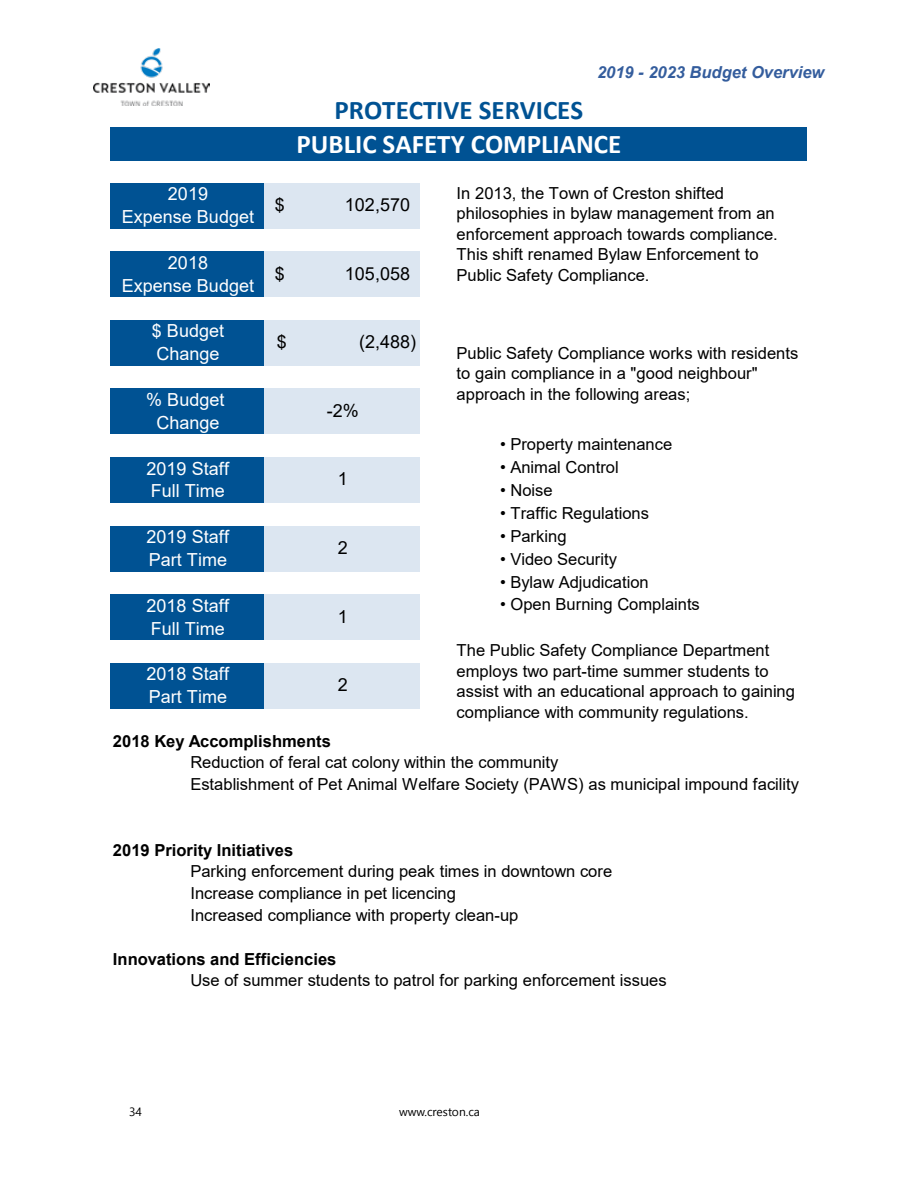
<style>
.page{position:relative;width:918px;height:1188px;background:#fff}
.page>*{position:absolute;margin:0;border:0;box-sizing:border-box;transform-origin:0 0}
.t1{font:700 27px "Calibri";color:#fff}
.t2{font:700 27px "Calibri";color:#005293}
.t3{font:18px "Arial";letter-spacing:.005em;color:#fff}
.t4{font:18px "Arial";letter-spacing:.005em;color:#000}
.t5{font:16.5px/20.5px "Arial";color:#000}
.t6{font:700 16.5px "Arial";color:#000}
.t7{font:italic 700 16.5px "Arial";color:#345d9d}
.t8{font:12px "Leelawadee";color:#000}
</style>
<div class="page">
<img style="left:94px;top:48px;width:116px;height:58px">
<div style="left:111px;top:127px;width:696px;height:34px;background:#005293"></div>
<div style="left:111px;top:183px;width:154px;height:46px;background:#005293"></div>
<div style="left:265px;top:183px;width:155px;height:46px;background:#dce6f1"></div>
<div style="left:111px;top:251px;width:154px;height:46px;background:#005293"></div>
<div style="left:265px;top:251px;width:155px;height:46px;background:#dce6f1"></div>
<div style="left:111px;top:320px;width:154px;height:46px;background:#005293"></div>
<div style="left:265px;top:320px;width:155px;height:46px;background:#dce6f1"></div>
<div style="left:111px;top:388px;width:154px;height:46px;background:#005293"></div>
<div style="left:265px;top:388px;width:155px;height:46px;background:#dce6f1"></div>
<div style="left:111px;top:457px;width:154px;height:46px;background:#005293"></div>
<div style="left:265px;top:457px;width:155px;height:46px;background:#dce6f1"></div>
<div style="left:111px;top:526px;width:154px;height:46px;background:#005293"></div>
<div style="left:265px;top:526px;width:155px;height:46px;background:#dce6f1"></div>
<div style="left:111px;top:594px;width:154px;height:46px;background:#005293"></div>
<div style="left:265px;top:594px;width:155px;height:46px;background:#dce6f1"></div>
<div style="left:111px;top:663px;width:154px;height:46px;background:#005293"></div>
<div style="left:265px;top:663px;width:155px;height:46px;background:#dce6f1"></div>
<p class="t7" style="left:597px;top:61px;width:229px">2019 - 2023 Budget Overview</p>
<h1 class="t2" style="left:335px;top:91px;width:250px">PROTECTIVE SERVICES</h1>
<h1 class="t1" style="left:297px;top:125px;width:326px">PUBLIC SAFETY COMPLIANCE</h1>
<p class="t5" style="left:457px;top:183px;width:323px">In 2013, the Town of Creston shifted philosophies in bylaw management from an enforcement approach towards compliance.<br>This shift renamed Bylaw Enforcement to Public Safety Compliance.</p>
<p class="t3" style="left:168px;top:181px;width:42px">2019</p>
<p class="t4" style="left:275px;top:192px;width:12px">$</p>
<p class="t4" style="left:345px;top:192px;width:67px">102,570</p>
<p class="t3" style="left:122px;top:204px;width:134px">Expense Budget</p>
<p class="t3" style="left:168px;top:250px;width:42px">2018</p>
<p class="t4" style="left:275px;top:261px;width:12px">$</p>
<p class="t4" style="left:345px;top:261px;width:67px">105,058</p>
<p class="t3" style="left:122px;top:273px;width:134px">Expense Budget</p>
<p class="t3" style="left:152px;top:319px;width:74px">$ Budget</p>
<p class="t4" style="left:277px;top:330px;width:12px">$</p>
<p class="t4" style="left:359px;top:330px;width:59px">(2,488)</p>
<p class="t3" style="left:156px;top:341px;width:65px">Change</p>
<p class="t5" style="left:457px;top:343px;width:343px">Public Safety Compliance works with residents to gain compliance in a "good neighbour" approach in the following areas;</p>
<p class="t3" style="left:146px;top:387px;width:80px">% Budget</p>
<p class="t4" style="left:327px;top:398px;width:34px">-2%</p>
<p class="t3" style="left:156px;top:410px;width:65px">Change</p>
<p class="t5" style="left:500px;top:434px;width:174px">• Property maintenance</p>
<p class="t5" style="left:500px;top:457px;width:120px">• Animal Control</p>
<p class="t3" style="left:146px;top:456px;width:84px">2019 Staff</p>
<p class="t4" style="left:338px;top:467px;width:12px">1</p>
<p class="t3" style="left:151px;top:479px;width:76px">Full Time</p>
<p class="t5" style="left:500px;top:480px;width:54px">• Noise</p>
<p class="t3" style="left:146px;top:524px;width:84px">2019 Staff</p>
<p class="t3" style="left:149px;top:547px;width:80px">Part Time</p>
<p class="t3" style="left:146px;top:593px;width:84px">2018 Staff</p>
<p class="t3" style="left:151px;top:616px;width:76px">Full Time</p>
<p class="t4" style="left:338px;top:535px;width:12px">2</p>
<p class="t4" style="left:338px;top:604px;width:12px">1</p>
<p class="t3" style="left:146px;top:662px;width:84px">2018 Staff</p>
<p class="t3" style="left:149px;top:684px;width:80px">Part Time</p>
<p class="t6" style="left:113px;top:729px;width:219px">2018 Key Accomplishments</p>
<p class="t4" style="left:338px;top:673px;width:12px">2</p>
<p class="t5" style="left:500px;top:503px;width:150px">• Traffic Regulations</p>
<p class="t5" style="left:500px;top:526px;width:68px">• Parking</p>
<p class="t5" style="left:500px;top:549px;width:118px">• Video Security</p>
<p class="t5" style="left:500px;top:571px;width:150px">• Bylaw Adjudication</p>
<p class="t5" style="left:500px;top:594px;width:201px">• Open Burning Complaints</p>
<p class="t5" style="left:457px;top:640px;width:340px">The Public Safety Compliance Department employs two part-time summer students to assist with an educational approach to gaining compliance with community regulations.</p>
<p class="t5" style="left:190px;top:752px;width:610px;line-height:21.8px">Reduction of feral cat colony within the community<br>Establishment of Pet Animal Welfare Society (PAWS) as municipal impound facility</p>
<p class="t6" style="left:113px;top:838px;width:182px">2019 Priority Initiatives</p>
<p class="t5" style="left:190px;top:861px;width:423px;line-height:21.8px">Parking enforcement during peak times in downtown core<br>Increase compliance in pet licencing<br>Increased compliance with property clean-up</p>
<p class="t6" style="left:113px;top:947px;width:225px">Innovations and Efficiencies</p>
<p class="t5" style="left:190px;top:970px;width:478px">Use of summer students to patrol for parking enforcement issues</p>
<p class="t8" style="left:129px;top:1105px;width:14px">34</p>
<p class="t8" style="left:399px;top:1105px;width:82px">www.creston.ca</p>
</div>
